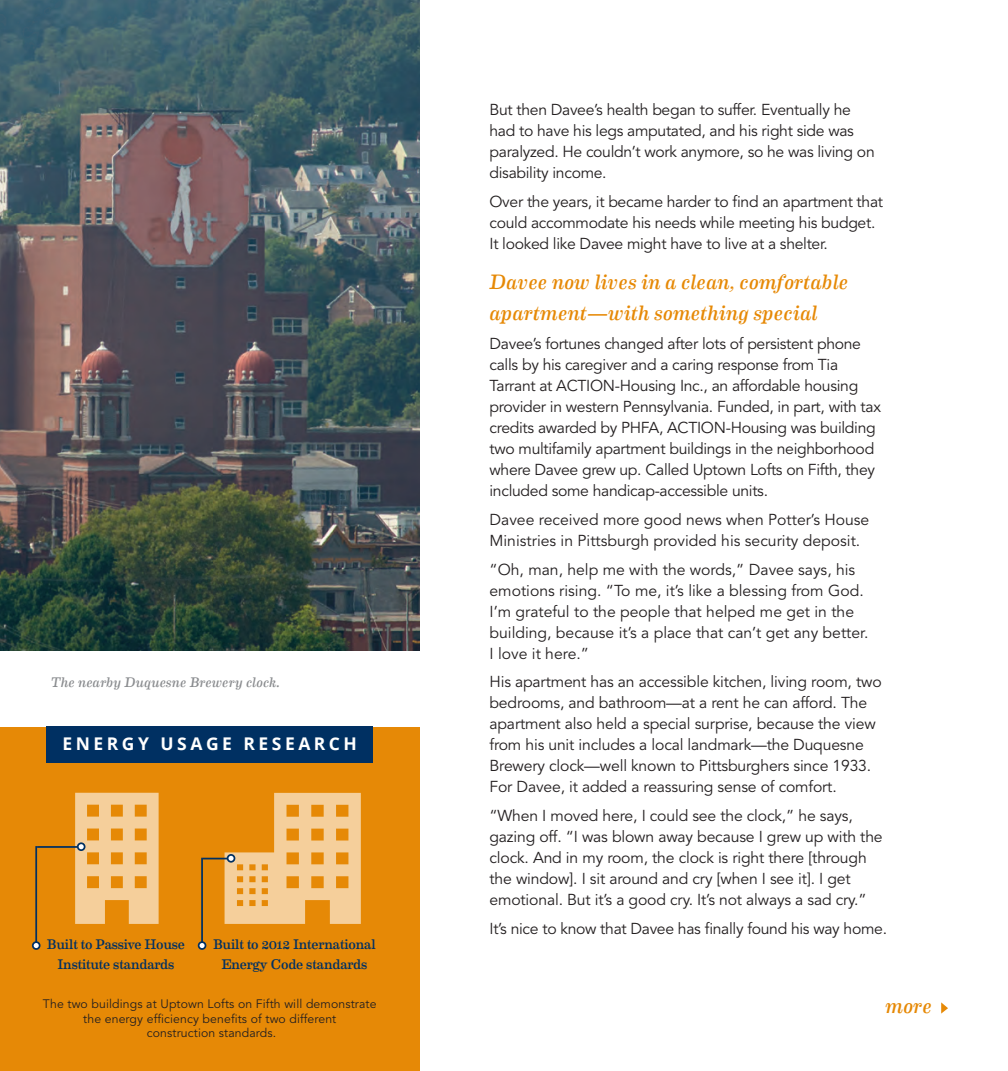
<style>
.page{position:relative;width:1008px;height:1071px;background:#fff}
.page>*{position:absolute;margin:0;border:0;box-sizing:border-box;transform-origin:0 0}
.Paragraph_Style_1{font:italic 21px/31.5px "Eames Century Modern";letter-spacing:.01em;color:#e68906}
.San_Serif_Header{font:700 17.5px "Open Sans";letter-spacing:.2em;color:#fff}
.Body_Text{font:15.75px/21px "Avenir";letter-spacing:-.02em;color:#231f20}
.Body_Text-2{font:15.75px/21px "Avenir";color:#231f20}
.Blue_Side_Bar_Text{font:14px/19.2px "Eames Century Modern";letter-spacing:-.01em;color:#003062;text-align:center}
.Photo_Caption_Blue{font:italic 14px "Eames Century Modern";letter-spacing:.015em;color:#8a8c8f}
.t1{font:12.25px/14.7px "Avenir";letter-spacing:.01em;color:#231f20;text-align:center}
</style>
<div class="page">
<div style="left:0;top:727px;width:420px;height:344px;background:#e68906"></div>
<img style="left:0;top:0;width:420px;height:650px">
<div style="left:47px;top:727px;width:326px;height:36px;background:#003062"></div>
<svg style="left:75px;top:793px;width:84px;height:131px"></svg>
<hr style="left:35px;top:846px;width:2px;height:100px;background:#003062">
<hr style="left:201px;top:858px;width:2px;height:88px;background:#003062">
<hr style="left:37px;top:846px;width:41px;height:2px;background:#003062">
<svg style="left:203px;top:793px;width:158px;height:131px"></svg>
<div style="left:78px;top:843px;width:7px;height:7px;background:#fff;border-radius:50%"></div>
<div style="left:77px;top:842px;width:9px;height:9px;border:2px solid #003062;border-radius:50%"></div>
<div style="left:228px;top:855px;width:6px;height:7px;background:#fff;border-radius:50%"></div>
<div style="left:227px;top:854px;width:8px;height:9px;border:2px solid #003062;border-radius:50%"></div>
<div style="left:33px;top:942px;width:7px;height:7px;background:#fff;border-radius:50%"></div>
<div style="left:32px;top:941px;width:9px;height:9px;border:2px solid #003062;border-radius:50%"></div>
<div style="left:199px;top:942px;width:7px;height:7px;background:#fff;border-radius:50%"></div>
<div style="left:198px;top:941px;width:8px;height:9px;border:2px solid #003062;border-radius:50%"></div>
<svg style="left:941px;top:1002px;width:7px;height:12px"></svg>
<p class="Photo_Caption_Blue" style="left:51px;top:671px;width:231px">The nearby Duquesne Brewery clock.</p>
<p class="San_Serif_Header" style="left:63px;top:732px;width:296px">ENERGY USAGE RESEARCH</p>
<p class="Blue_Side_Bar_Text" style="left:47px;top:934px;width:140px">Built to Passive House<br>Institute standards</p>
<p class="Blue_Side_Bar_Text" style="left:213px;top:934px;width:164px">Built to 2012 International<br>Energy Code standards</p>
<p class="t1" style="left:43px;top:997px;width:335px">The two buildings at Uptown Lofts on Fifth will demonstrate the energy efficiency benefits of two different<br>construction standards.</p>
<p class="Body_Text" style="left:490px;top:100px;width:387px">But then Davee’s health began to suffer. Eventually he had to have his legs amputated, and his right side was paralyzed. He couldn’t work anymore, so he was living on disability income.</p>
<p class="Body_Text" style="left:490px;top:192px;width:395px">Over the years, it became harder to find an apartment that could accommodate his needs while meeting his budget.<br>It looked like Davee might have to live at a shelter.</p>
<p class="Paragraph_Style_1" style="left:490px;top:264px;width:360px">Davee now lives in a clean, comfortable apartment—with something special</p>
<p class="Body_Text" style="left:490px;top:333px;width:393px">Davee’s fortunes changed after lots of persistent phone calls by his caregiver and a caring response from Tia Tarrant at ACTION-Housing Inc., an affordable housing provider in western Pennsylvania. Funded, in part, with tax credits awarded by PHFA, ACTION-Housing was building two multifamily apartment buildings in the neighborhood where Davee grew up. Called Uptown Lofts on Fifth, they included some handicap-accessible units.</p>
<p class="Body_Text-2" style="left:490px;top:509px;width:381px">Davee received more good news when Potter’s House<br>Ministries in Pittsburgh provided his security deposit.</p>
<p class="Body_Text-2" style="left:490px;top:559px;width:380px">“Oh, man, help me with the words,” Davee says, his emotions rising. “To me, it’s like a blessing from God.<br>I’m grateful to the people that helped me get in the building, because it’s a place that can’t get any better.<br>I love it here.”</p>
<p class="Body_Text" style="left:490px;top:672px;width:394px">His apartment has an accessible kitchen, living room, two bedrooms, and bathroom—at a rent he can afford. The apartment also held a special surprise, because the view from his unit includes a local landmark—the Duquesne Brewery clock—well known to Pittsburghers since 1933.<br>For Davee, it added a reassuring sense of comfort.</p>
<p class="Body_Text" style="left:490px;top:806px;width:395px">“When I moved here, I could see the clock,” he says, gazing off. “I was blown away because I grew up with the clock. And in my room, the clock is right there [through the window]. I sit around and cry [when I see it]. I get emotional. But it’s a good cry. It’s not always a sad cry.”</p>
<p class="Body_Text" style="left:490px;top:919px;width:399px">It’s nice to know that Davee has finally found his way home.</p>
<p class="Paragraph_Style_1" style="left:886px;top:988px;width:48px">more</p>
</div>
